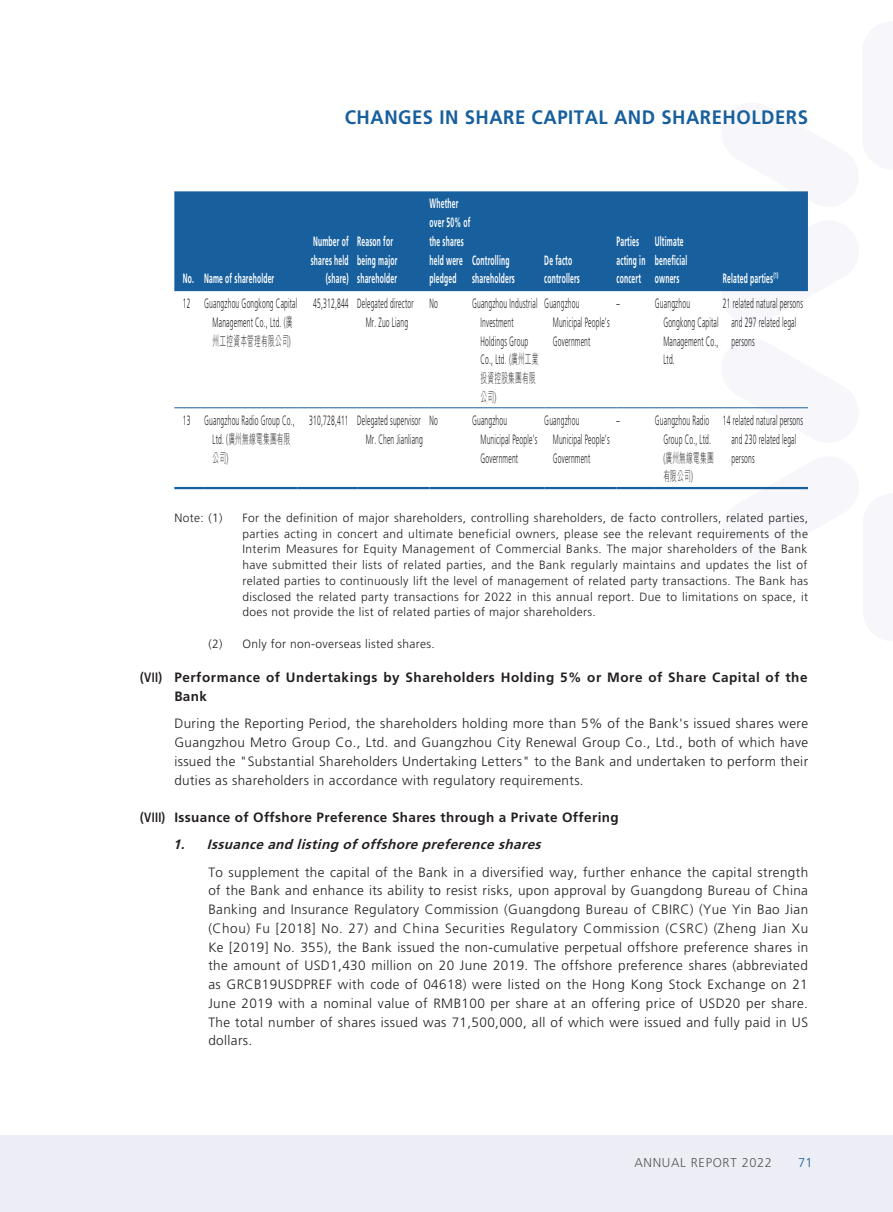
<style>
.page{position:relative;width:893px;height:1212px;background:#fff}
.page>*{position:absolute;margin:0;border:0;box-sizing:border-box;transform-origin:0 0}
.t1{font:700 19.5px "Frutiger LT Std";letter-spacing:.03em;color:#175f9d;scale:.95 1}
.t2{font:300 13.5px/18.8px "Frutiger LT Std";letter-spacing:.03em;color:#231f20;text-align:justify}
.t3{font:300 13.5px/18.8px "Frutiger LT Std";letter-spacing:.03em;color:#231f20;scale:.5 1}
.t4{font:700 13.5px/18.8px "Frutiger LT Std";letter-spacing:.03em;color:#fff;scale:.5 1}
.t5{font:700 13.5px/18.8px "Frutiger LT Std";letter-spacing:.04em;color:#231f20;scale:.8 1}
.t6{font:300 13.5px/18.8px "M Hei HK";letter-spacing:.03em;color:#231f20;scale:.5 1}
.t7{font:italic 700 13.5px "Frutiger LT Std";color:#231f20}
.t8{font:300 12.75px "Frutiger LT Std";letter-spacing:.055em;color:#57585a}
.t9{font:300 12.75px "Frutiger LT Std";color:#175f9d}
.t10{font:300 12px/15.8px "Frutiger LT Std";letter-spacing:.03em;color:#231f20;text-align:justify}
.s1{font-family:"M Hei HK"}
.s2{font-family:"Frutiger LT Std"}
</style>
<div class="page">
<div style="left:0;top:1135px;width:893px;height:77px;background:#ededf5"></div>
<div style="left:174px;top:191px;width:634px;height:100px;background:#175f9d"></div>
<hr style="left:174px;top:407px;width:30px;height:1px;background:#175f9d">
<hr style="left:204px;top:407px;width:94px;height:1px;background:#175f9d">
<hr style="left:298px;top:407px;width:59px;height:1px;background:#175f9d">
<hr style="left:357px;top:407px;width:72px;height:1px;background:#175f9d">
<hr style="left:429px;top:407px;width:43px;height:1px;background:#175f9d">
<hr style="left:472px;top:407px;width:72px;height:1px;background:#175f9d">
<hr style="left:544px;top:407px;width:73px;height:1px;background:#175f9d">
<hr style="left:617px;top:407px;width:38px;height:1px;background:#175f9d">
<hr style="left:655px;top:407px;width:68px;height:1px;background:#175f9d">
<hr style="left:723px;top:407px;width:85px;height:1px;background:#175f9d">
<hr style="left:174px;top:487px;width:30px;height:2px;background:#175f9d">
<hr style="left:204px;top:487px;width:94px;height:2px;background:#175f9d">
<hr style="left:298px;top:487px;width:59px;height:2px;background:#175f9d">
<hr style="left:357px;top:487px;width:72px;height:2px;background:#175f9d">
<hr style="left:429px;top:487px;width:43px;height:2px;background:#175f9d">
<hr style="left:472px;top:487px;width:72px;height:2px;background:#175f9d">
<hr style="left:544px;top:487px;width:73px;height:2px;background:#175f9d">
<hr style="left:617px;top:487px;width:38px;height:2px;background:#175f9d">
<hr style="left:655px;top:487px;width:68px;height:2px;background:#175f9d">
<hr style="left:723px;top:487px;width:85px;height:2px;background:#175f9d">
<h1 class="t1" style="left:345px;top:105px;width:489px">CHANGES IN SHARE CAPITAL AND SHAREHOLDERS</h1>
<p class="t4" style="left:183px;top:269px;width:184px">No. Name of shareholder</p>
<p class="t3" style="left:213px;top:294px;width:171px;text-indent:-30px">12 Guangzhou Gongkong Capital<br>Management Co., Ltd. (<span class="s1">廣</span></p>
<p class="t6" style="left:213px;top:331px;width:158px">州工控資本管理有限公司<span class="s2">)</span></p>
<p class="t3" style="left:183px;top:411px;width:225px">13 Guangzhou Radio Group Co.,</p>
<p class="t6" style="left:213px;top:429px;width:158px"><span class="s2">Ltd. (</span>廣州無線電集團有限公司<span class="s2">)</span></p>
<p class="t4" style="left:311px;top:232px;width:77px;text-align:right">Number of shares held (share)</p>
<p class="t4" style="left:357px;top:232px;width:82px">Reason for being major shareholder</p>
<p class="t4" style="left:429px;top:194px;width:83px">Whether over 50% of the shares held were pledged</p>
<p class="t4" style="left:472px;top:251px;width:87px">Controlling shareholders</p>
<p class="t4" style="left:544px;top:251px;width:73px">De facto controllers</p>
<p class="t4" style="left:617px;top:232px;width:59px">Parties acting in concert</p>
<p class="t4" style="left:655px;top:232px;width:66px">Ultimate beneficial owners</p>
<p class="t4" style="left:723px;top:269px;width:112px">Related parties<sup>(1)</sup></p>
<p class="t3" style="left:366px;top:294px;width:97px;text-indent:-52px">45,312,844 Delegated director<br>Mr. Zuo Liang</p>
<p class="t3" style="left:429px;top:294px;width:18px">No</p>
<p class="t3" style="left:480px;top:294px;width:118px;text-indent:-9px">Guangzhou Industrial<br>Investment<br>Holdings Group<br>Co., Ltd. (<span class="s1">廣州工業</span></p>
<p class="t6" style="left:480px;top:369px;width:112px">投資控股集團有限公司<span class="s2">)</span></p>
<p class="t3" style="left:553px;top:294px;width:115px;text-indent:-9px">Guangzhou<br>Municipal People’s<br>Government</p>
<p class="t3" style="left:617px;top:294px;width:8px">–</p>
<p class="t3" style="left:663px;top:294px;width:112px;text-indent:-9px">Guangzhou<br>Gongkong Capital<br>Management Co.,<br>Ltd.</p>
<p class="t3" style="left:731px;top:294px;width:145px;text-indent:-9px">21 related natural persons and 297 related legal persons</p>
<p class="t3" style="left:309px;top:411px;width:229px;text-align:right">310,728,411 Delegated supervisor<br>Mr. Chen Jianliang</p>
<p class="t3" style="left:429px;top:411px;width:18px">No</p>
<p class="t3" style="left:480px;top:411px;width:115px;text-indent:-9px">Guangzhou<br>Municipal People’s<br>Government</p>
<p class="t3" style="left:553px;top:411px;width:115px;text-indent:-9px">Guangzhou<br>Municipal People’s<br>Government</p>
<p class="t3" style="left:617px;top:411px;width:8px">–</p>
<p class="t3" style="left:655px;top:411px;width:114px;text-align:right">Guangzhou Radio<br>Group Co., Ltd.</p>
<p class="t6" style="left:663px;top:448px;width:102px"><span class="s2">(</span>廣州無線電集團有限公司<span class="s2">)</span></p>
<p class="t3" style="left:731px;top:411px;width:145px;text-indent:-9px">14 related natural persons and 230 related legal persons</p>
<p class="t10" style="left:174px;top:510px;width:50px">Note: (1)</p>
<p class="t10" style="left:242px;top:510px;width:567px">For the definition of major shareholders, controlling shareholders, de facto controllers, related parties, parties acting in concert and ultimate beneficial owners, please see the relevant requirements of the Interim Measures for Equity Management of Commercial Banks. The major shareholders of the Bank have submitted their lists of related parties, and the Bank regularly maintains and updates the list of related parties to continuously lift the level of management of related party transactions. The Bank has disclosed the related party transactions for 2022 in this annual report. Due to limitations on space, it does not provide the list of related parties of major shareholders.</p>
<p class="t10" style="left:208px;top:636px;width:228px">(2) Only for non-overseas listed shares.</p>
<p class="t5" style="left:174px;top:668px;width:793px;text-indent:-34px">(VII) Performance of Undertakings by Shareholders Holding 5% or More of Share Capital of the<br>Bank</p>
<p class="t2" style="left:174px;top:714px;width:635px">During the Reporting Period, the shareholders holding more than 5% of the Bank's issued shares were Guangzhou Metro Group Co., Ltd. and Guangzhou City Renewal Group Co., Ltd., both of which have issued the "Substantial Shareholders Undertaking Letters" to the Bank and undertaken to perform their duties as shareholders in accordance with regulatory requirements.</p>
<p class="t5" style="left:140px;top:808px;width:599px">(VIII) Issuance of Offshore Preference Shares through a Private Offering</p>
<p class="t7" style="left:173px;top:837px;width:373px">1. Issuance and listing ofoffshore preference shares</p>
<p class="t2" style="left:208px;top:863px;width:601px">To supplement the capital of the Bank in a diversified way, further enhance the capital strength of the Bank and enhance its ability to resist risks, upon approval by Guangdong Bureau of China Banking and Insurance Regulatory Commission (Guangdong Bureau of CBIRC) (Yue Yin Bao Jian (Chou) Fu [2018] No. 27) and China Securities Regulatory Commission (CSRC) (Zheng Jian Xu Ke [2019] No. 355), the Bank issued the non-cumulative perpetual offshore preference shares in the amount of USD1,430 million on 20 June 2019. The offshore preference shares (abbreviated as GRCB19USDPREF with code of 04618) were listed on the Hong Kong Stock Exchange on 21<br>June 2019 with a nominal value of RMB100 per share at an offering price of USD20 per share.<br>The total number of shares issued was 71,500,000, all of which were issued and fully paid in US dollars.</p>
<p class="t8" style="left:634px;top:1156px;width:139px">ANNUAL REPORT 2022</p>
<p class="t9" style="left:798px;top:1156px;width:16px">71</p>
</div>
